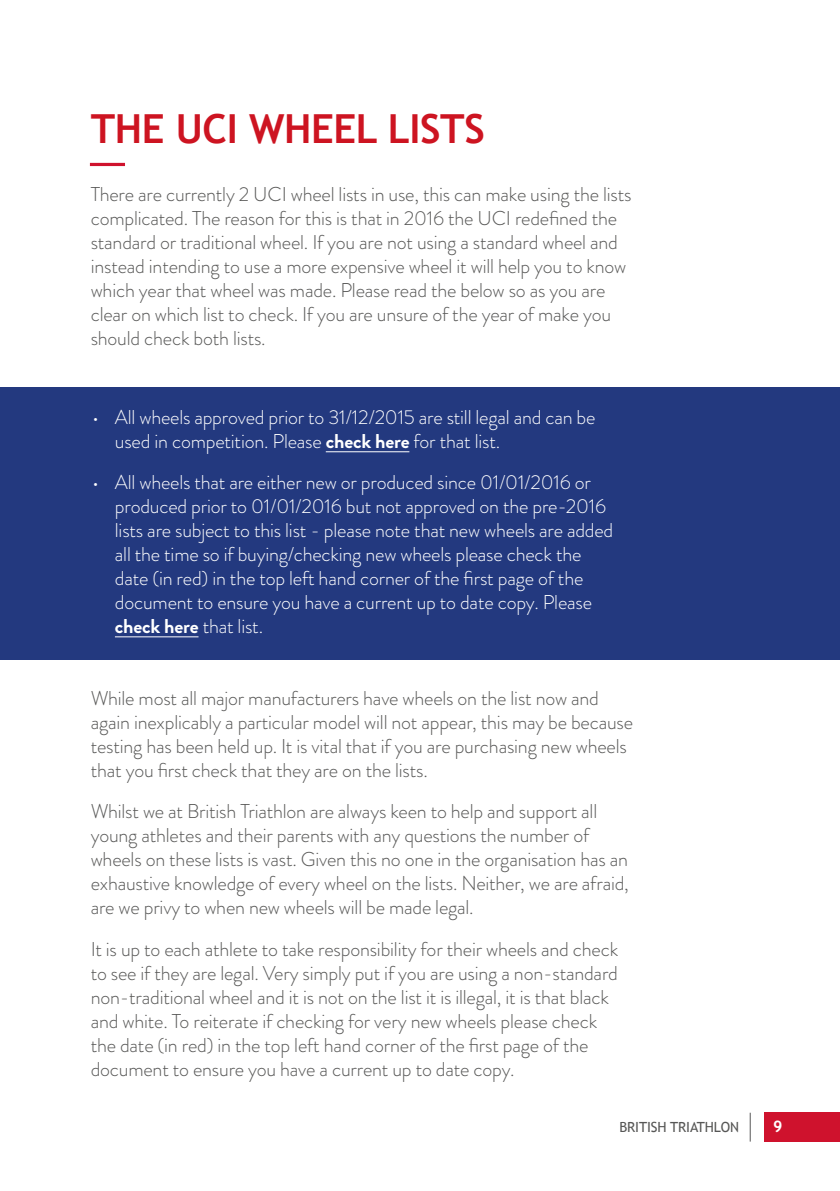
<style>
.page{position:relative;width:840px;height:1191px;background:#fff}
.page>*{position:absolute;margin:0;border:0;box-sizing:border-box;transform-origin:0 0}
.t1{font:700 40px "Trebuchet MS";letter-spacing:-.01em;color:#cd1421}
.t2{font:300 20px/24px "Brandon Grotesque";letter-spacing:-.01em;color:#575756}
.t3{font:300 20px/24px "Brandon Grotesque";letter-spacing:-.01em;color:#fff}
.t4{font:700 16px "Trebuchet MS";color:#fff}
.t5{font:14px "Trebuchet MS";letter-spacing:-.01em;color:#575756}
.s1{font-weight:700}
</style>
<div class="page">
<div style="left:0;top:387px;width:839px;height:272px;background:#23397f"></div>
<hr style="left:325px;top:451px;width:84px;height:1px;background:#fff">
<hr style="left:115px;top:636px;width:83px;height:1px;background:#fff">
<hr style="left:90px;top:163px;width:35px;height:3px;background:#cf122d">
<div style="left:763px;top:1112px;width:76px;height:30px;background:#cf122d"></div>
<svg style="left:749px;top:1112px;width:1px;height:29px"></svg>
<h1 class="t1" style="left:91px;top:104px;width:395px">THE UCI WHEEL LISTS</h1>
<p class="t2" style="left:91px;top:182px;width:542px">There are currently 2 UCI wheel lists in use, this can make using the lists complicated. The reason for this is that in 2016 the UCI redefined the standard or traditional wheel. If you are not using a standard wheel and instead intending to use a more expensive wheel it will help you to know which year that wheel was made. Please read the below so as you are clear on which list to check. If you are unsure of the year of make you should check both lists.</p>
<p class="t3" style="left:115px;top:405px;width:482px;text-indent:-23px">• All wheels approved prior to 31/12/2015 are still legal and can be used in competition. Please <span class="s1">check here</span> for that list.</p>
<p class="t3" style="left:115px;top:470px;width:499px;text-indent:-23px">• All wheels that are either new or produced since 01/01/2016 or produced prior to 01/01/2016 but not approved on the pre-2016 lists are subject to this list - please note that new wheels are added all the time so if buying/checking new wheels please check the date (in red) in the top left hand corner of the first page of the document to ensure you have a current up to date copy. Please <span class="s1">check here</span> that list.</p>
<p class="t2" style="left:91px;top:686px;width:543px">While most all major manufacturers have wheels on the list now and again inexplicably a particular model will not appear, this may be because testing has been held up. It is vital that if you are purchasing new wheels that you first check that they are on the lists.</p>
<p class="t2" style="left:91px;top:799px;width:539px">Whilst we at British Triathlon are always keen to help and support all young athletes and their parents with any questions the number of wheels on these lists is vast. Given this no one in the organisation has an exhaustive knowledge of every wheel on the lists. Neither, we are afraid, are we privy to when new wheels will be made legal.</p>
<p class="t2" style="left:91px;top:936px;width:529px">It is up to each athlete to take responsibility for their wheels and check to see if they are legal. Very simply put if you are using a non-standard non-traditional wheel and it is not on the list it is illegal, it is that black and white. To reiterate if checking for very new wheels please check the date (in red) in the top left hand corner of the first page of the document to ensure you have a current up to date copy.</p>
<p class="t5" style="left:619px;top:1119px;width:121px">BRITISH TRIATHLON</p>
<p class="t4" style="left:772px;top:1116px;width:11px">9</p>
</div>
